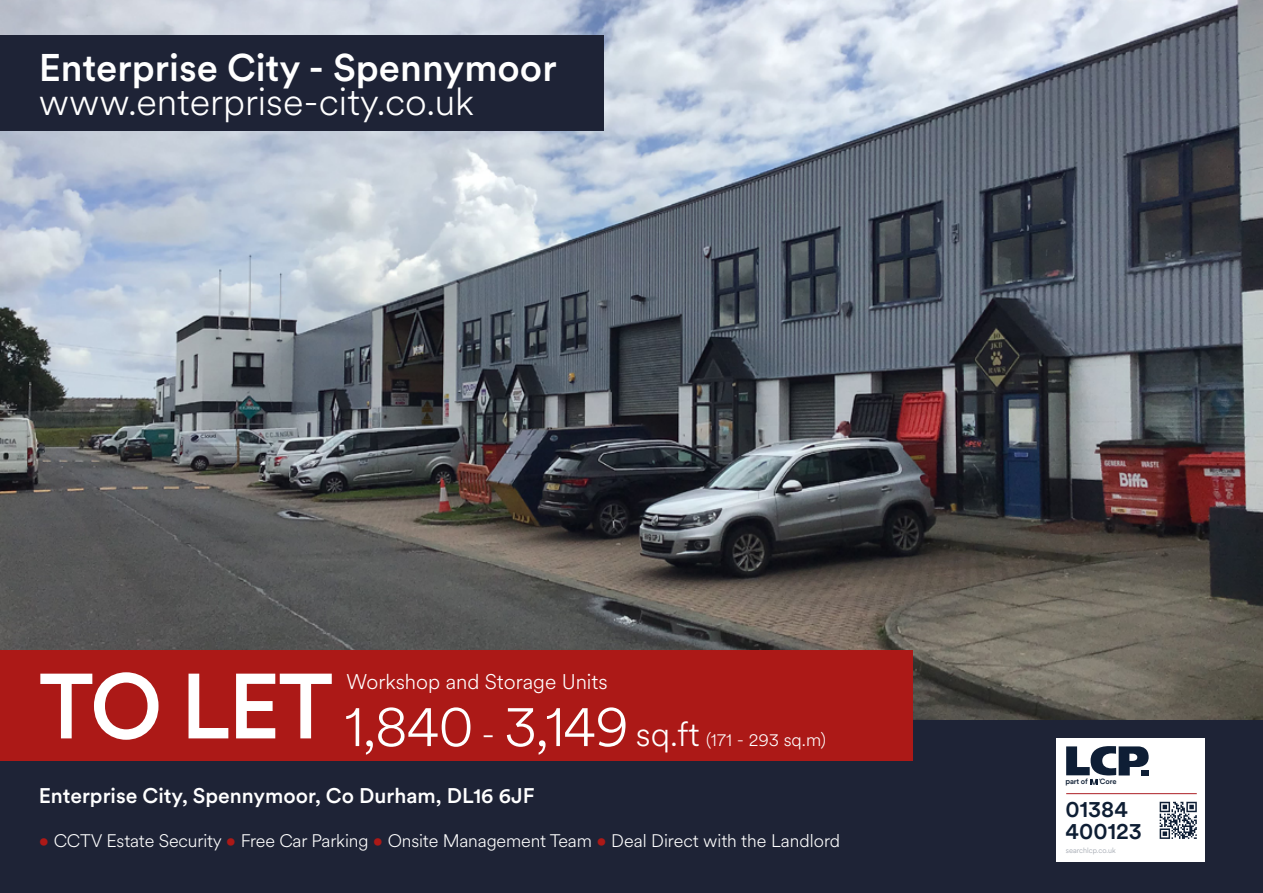
<style>
.page{position:relative;width:1263px;height:893px;background:#fff}
.page>*{position:absolute;margin:0;border:0;box-sizing:border-box;transform-origin:0 0}
.t1{font:500 91.35px "Circular XX";color:#fff}
.t2{font:500 38.1px "Circular XX";color:#fff}
.t3{font:300 38.1px "Circular XX";color:#fff}
.t4{font:500 23.1px/22.2px "Circular XX";color:#0e1e34}
.t5{font:500 21px "Circular XX";color:#fff}
.t6{font:300 21px "Circular XX";color:#fff}
.t7{font:300 18px "Circular XX";letter-spacing:-.01em;color:#fff}
.t8{font:300 7.5px "Circular XX";color:#979da7}
.t9{font:500 7.5px "Circular XX";letter-spacing:-.02em;color:#0e1e34}
.s1{font-size:58.5px}
.s2{font-size:33.9px}
.s3{color:#ac1917}
.s4{font-size:7.95px}
</style>
<div class="page">
<img style="left:0;top:1px;width:1263px;height:720px">
<div style="left:0;top:721px;width:1263px;height:172px;background:#1e2336"></div>
<div style="left:1057px;top:738px;width:148px;height:123px;background:#fff"></div>
<hr style="left:1066px;top:793px;width:131px;height:1px;background:#ac1f25">
<svg style="left:1066px;top:746px;width:82px;height:39px"></svg>
<svg style="left:1160px;top:802px;width:37px;height:37px"></svg>
<div style="left:0;top:36px;width:604px;height:95px;background:#1e2336"></div>
<div style="left:0;top:650px;width:912px;height:111px;background:#ac1917"></div>
<h2 class="t2" style="left:39px;top:42px;width:519px">Enterprise City - Spennymoor</h2>
<h2 class="t3" style="left:39px;top:76px;width:437px">www.enterprise-city.co.uk</h2>
<h1 class="t1" style="left:39px;top:644px;width:296px">TO LET</h1>
<p class="t6" style="left:347px;top:667px;width:263px">Workshop and Storage Units</p>
<p class="t7" style="left:344px;top:728px;width:483px"><span class="s1">1,840</span> <span class="s2">-</span> <span class="s1">3,149</span> <span class="s2">sq.ft</span> (171 - 293 sq.m)</p>
<p class="t5" style="left:39px;top:782px;width:497px">Enterprise City, Spennymoor, Co Durham, DL16 6JF</p>
<p class="t7" style="left:39px;top:829px;width:803px"><span class="s3">•</span> CCTV Estate Security <span class="s3">•</span> Free Car Parking <span class="s3">•</span> Onsite Management Team <span class="s3">•</span> Deal Direct with the Landlord</p>
<p class="t9" style="left:1066px;top:777px;width:24px"><span class="s4">p</span>art of</p>
<p class="t9" style="left:1100px;top:777px;width:18px">Core</p>
<p class="t4" style="left:1065px;top:796px;width:78px">01384<br>400123</p>
<p class="t8" style="left:1066px;top:845px;width:51px">searchlcp.co.uk</p>
</div>
